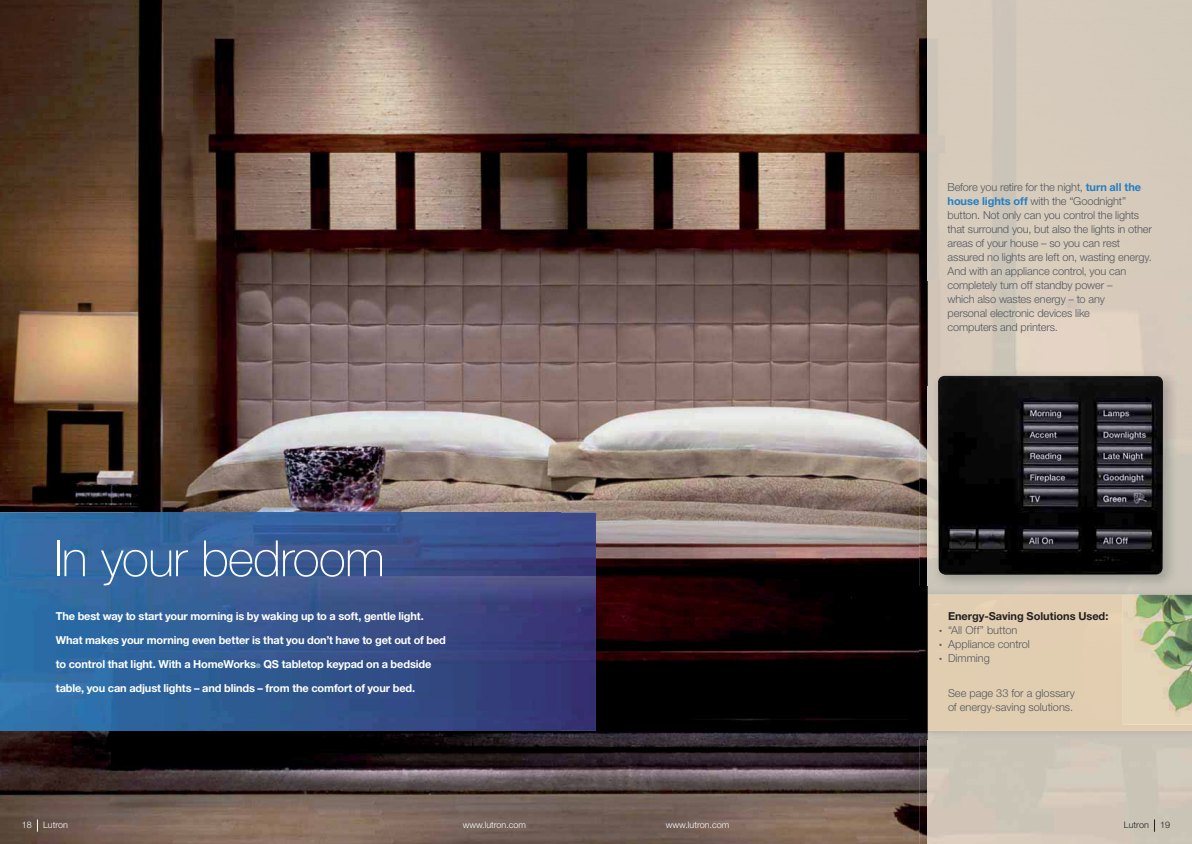
<style>
.page{position:relative;width:1192px;height:844px;background:#fff}
.page>*{position:absolute;margin:0;border:0;box-sizing:border-box;transform-origin:0 0}
.t1{font:100 50px "Helvetica Neue LT Std";letter-spacing:-.015em;color:#fff}
.t2{font:300 11px/14px "Helvetica Neue LT Std";letter-spacing:-.01em;color:#53585f}
.t3{font:700 11px/24px "Helvetica Neue LT Std";letter-spacing:-.015em;color:#fff}
.t4{font:700 11px "Helvetica Neue LT Std";color:#231f20}
.t5{font:300 9px "Helvetica Neue LT Std";color:#fff}
.t6{font:300 9px "Helvetica Neue LT Std";color:#231f20}
.s1{font-weight:300;font-size:6px}
.s2{font-weight:700;color:#247fc3}
</style>
<div class="page">
<img style="left:0;top:0;width:928px;height:843px">
<img style="left:928px;top:739px;width:264px;height:104px">
<img style="left:919px;top:586px;width:9px;height:153px">
<div style="left:928px;top:594px;width:264px;height:136px;background:#e1ceb1"></div>
<img style="left:0;top:512px;width:560px;height:64px">
<img style="left:560px;top:512px;width:36px;height:218px">
<img style="left:0;top:612px;width:561px;height:118px">
<img style="left:0;top:576px;width:596px;height:36px">
<img style="left:932px;top:370px;width:245px;height:219px">
<img style="left:938px;top:375px;width:225px;height:199px">
<img style="left:1123px;top:594px;width:69px;height:130px">
<svg style="left:37px;top:819px;width:1px;height:12px"></svg>
<svg style="left:1154px;top:819px;width:1px;height:12px"></svg>
<h1 class="t1" style="left:54px;top:540px;width:332px">In your bedroom</h1>
<p class="t3" style="left:56px;top:605px;width:391px">The best way to start your morning is by waking up to a soft, gentle light.<br>What makes your morning even better is that you don’t have to get out of bed to control that light. With a HomeWorks<span class="s1">®</span> QS tabletop keypad on a bedside table, you can adjust lights – and blinds – from the comfort of your bed.</p>
<p class="t2" style="left:947px;top:181px;width:206px">Before you retire for the night, <span class="s2">turn all the house lights off</span> with the “Goodnight” button. Not only can you control the lights that surround you, but also the lights in other areas of your house – so you can rest assured no lights are left on, wasting energy.<br>And with an appliance control, you can completely turn off standby power –<br>which also wastes energy – to any<br>personal electronic devices like<br>computers and printers.</p>
<p class="t4" style="left:948px;top:612px;width:162px">Energy-Saving Solutions Used:</p>
<p class="t2" style="left:948px;top:624px;width:83px">“All Off” button<br>Appliance control<br>Dimming</p>
<p class="t2" style="left:948px;top:687px;width:128px">See page 33 for a glossary of energy-saving solutions.</p>
<p class="t5" style="left:22px;top:821px;width:12px">18</p>
<p class="t5" style="left:43px;top:821px;width:26px">Lutron</p>
<p class="t5" style="left:463px;top:821px;width:65px">www.lutron.com</p>
<p class="t5" style="left:666px;top:821px;width:65px">www.lutron.com</p>
<p class="t6" style="left:1124px;top:821px;width:26px">Lutron</p>
<p class="t6" style="left:1160px;top:821px;width:12px">19</p>
</div>
